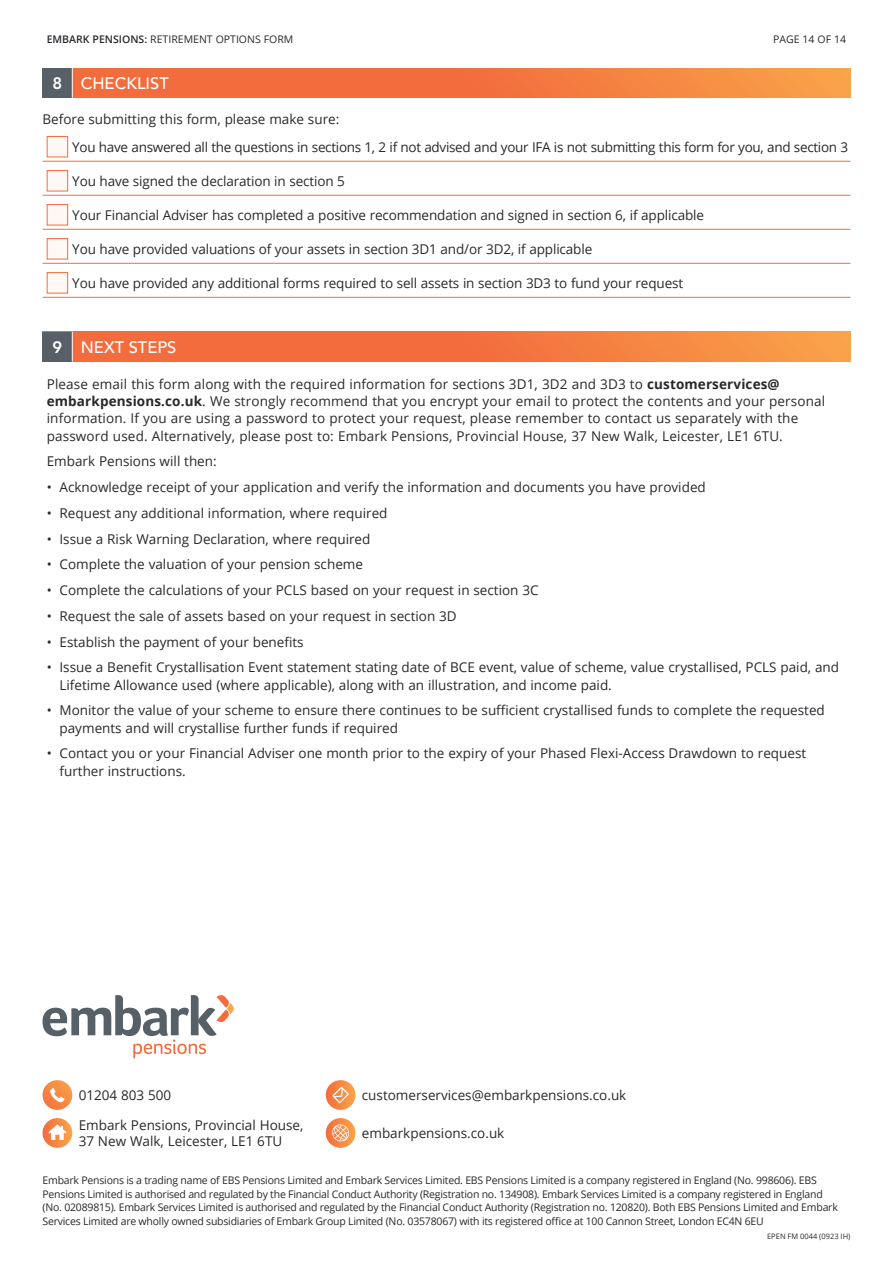
<style>
.page{position:relative;width:893px;height:1263px;background:#fff}
.page>*{position:absolute;margin:0;border:0;box-sizing:border-box;transform-origin:0 0}
.t1{font:500 16.5px "Avenir LT Std";color:#fff}
.t2{font:13.5px/17.2px "Open Sans";color:#27292c}
.t3{font:13.5px "Open Sans";letter-spacing:-.02em;color:#27292c}
.t4{font:10.5px/13.5px "Open Sans";letter-spacing:-.02em;color:#27292c}
.t5{font:10.5px "Open Sans";color:#27292c}
.t6{font:7.5px "Open Sans";color:#27292c}
.s1{font-weight:600}
.s2{font-weight:800}
.s3{font-weight:700}
</style>
<div class="page">
<div style="left:43px;top:68px;width:807px;height:30px;background:linear-gradient(to right,#f15c39,#f79546)"></div>
<div style="left:43px;top:68px;width:29px;height:30px;background:#576066"></div>
<hr style="left:72px;top:68px;width:1px;height:30px;background:#fff">
<div style="left:43px;top:332px;width:807px;height:29px;background:linear-gradient(to right,#f15c39,#f79546)"></div>
<div style="left:43px;top:332px;width:29px;height:29px;background:#576066"></div>
<svg style="left:72px;top:332px;width:1px;height:29px"></svg>
<hr style="left:43px;top:161px;width:807px;height:1px;background:#f36c3d">
<hr style="left:43px;top:195px;width:807px;height:1px;background:#f36c3d">
<hr style="left:43px;top:229px;width:807px;height:1px;background:#f36c3d">
<hr style="left:43px;top:263px;width:807px;height:1px;background:#f36c3d">
<hr style="left:43px;top:297px;width:807px;height:1px;background:#f36c3d">
<div style="left:47px;top:136px;width:21px;height:21px;background:#fff8f4;border:1px solid #f36c3d"></div>
<div style="left:47px;top:170px;width:21px;height:21px;background:#fff8f4;border:1px solid #f36c3d"></div>
<div style="left:47px;top:204px;width:21px;height:21px;background:#fff8f4;border:1px solid #f36c3d"></div>
<div style="left:47px;top:238px;width:21px;height:21px;background:#fff8f4;border:1px solid #f36c3d"></div>
<div style="left:47px;top:272px;width:21px;height:21px;background:#fff8f4;border:1px solid #f36c3d"></div>
<svg style="left:43px;top:995px;width:191px;height:63px"></svg>
<svg style="left:43px;top:1080px;width:29px;height:30px"></svg>
<svg style="left:50px;top:1088px;width:15px;height:14px"></svg>
<svg style="left:326px;top:1080px;width:29px;height:30px"></svg>
<svg style="left:332px;top:1087px;width:17px;height:16px"></svg>
<svg style="left:326px;top:1118px;width:29px;height:30px"></svg>
<svg style="left:331px;top:1123px;width:19px;height:19px"></svg>
<svg style="left:43px;top:1118px;width:29px;height:30px"></svg>
<svg style="left:48px;top:1124px;width:18px;height:16px"></svg>
<p class="t5" style="left:47px;top:32px;width:248px"><span class="s1">EMBARK PENSIONS:</span> RETIREMENT OPTIONS FORM</p>
<p class="t5" style="left:773px;top:32px;width:75px">PAGE 14 OF 14</p>
<p class="t1" style="left:53px;top:74px;width:118px"><span class="s2">8</span> CHECKLIST</p>
<p class="t2" style="left:43px;top:110px;width:298px">Before submitting this form, please make sure:</p>
<p class="t3" style="left:72px;top:138px;width:777px">You have answered all the questions in sections 1, 2 if not advised and your IFA is not submitting this form for you, and section 3</p>
<p class="t2" style="left:72px;top:172px;width:274px">You have signed the declaration in section 5</p>
<p class="t2" style="left:72px;top:206px;width:633px">Your Financial Adviser has completed a positive recommendation and signed in section 6, if applicable</p>
<p class="t2" style="left:72px;top:240px;width:521px">You have provided valuations of your assets in section 3D1 and/or 3D2, if applicable</p>
<p class="t2" style="left:72px;top:274px;width:612px">You have provided any additional forms required to sell assets in section 3D3 to fund your request</p>
<p class="t1" style="left:53px;top:338px;width:125px"><span class="s2">9</span> NEXT STEPS</p>
<p class="t2" style="left:47px;top:375px;width:780px">Please email this form along with the required information for sections 3D1, 3D2 and 3D3 to <span class="s3">customerservices@ embarkpensions.co.uk</span>. We strongly recommend that you encrypt your email to protect the contents and your personal information. If you are using a password to protect your request, please remember to contact us separately with the password used. Alternatively, please post to: Embark Pensions, Provincial House, 37 New Walk, Leicester, LE1 6TU.</p>
<p class="t2" style="left:47px;top:452px;width:171px">Embark Pensions will then:</p>
<p class="t2" style="left:47px;top:478px;width:661px">• Acknowledge receipt of your application and verify the information and documents you have provided</p>
<p class="t2" style="left:47px;top:504px;width:342px">• Request any additional information, where required</p>
<p class="t2" style="left:47px;top:530px;width:325px">• Issue a Risk Warning Declaration, where required</p>
<p class="t2" style="left:47px;top:555px;width:318px">• Complete the valuation of your pension scheme</p>
<p class="t2" style="left:47px;top:581px;width:493px">• Complete the calculations of your PCLS based on your request in section 3C</p>
<p class="t2" style="left:47px;top:607px;width:411px">• Request the sale of assets based on your request in section 3D</p>
<p class="t2" style="left:47px;top:633px;width:258px">• Establish the payment of your benefits</p>
<p class="t2" style="left:60px;top:658px;width:781px;text-indent:-13px">• Issue a Benefit Crystallisation Event statement stating date of BCE event, value of scheme, value crystallised, PCLS paid, and<br>Lifetime Allowance used (where applicable), along with an illustration, and income paid.</p>
<p class="t2" style="left:60px;top:701px;width:767px;text-indent:-13px">• Monitor the value of your scheme to ensure there continues to be sufficient crystallised funds to complete the requested payments and will crystallise further funds if required</p>
<p class="t2" style="left:60px;top:744px;width:748px;text-indent:-13px">• Contact you or your Financial Adviser one month prior to the expiry of your Phased Flexi-Access Drawdown to request further instructions.</p>
<p class="t2" style="left:79px;top:1086px;width:94px">01204 803 500</p>
<p class="t2" style="left:79px;top:1117px;width:226px;line-height:15.8px">Embark Pensions, Provincial House,<br>37 New Walk, Leicester, LE1 6TU</p>
<p class="t2" style="left:362px;top:1086px;width:266px">customerservices@embarkpensions.co.uk</p>
<p class="t2" style="left:362px;top:1124px;width:144px">embarkpensions.co.uk</p>
<p class="t4" style="left:43px;top:1173px;width:797px">Embark Pensions is a trading name of EBS Pensions Limited and Embark Services Limited. EBS Pensions Limited is a company registered in England (No. 998606). EBS Pensions Limited is authorised and regulated by the Financial Conduct Authority (Registration no. 134908). Embark Services Limited is a company registered in England (No. 02089815). Embark Services Limited is authorised and regulated by the Financial Conduct Authority (Registration no. 120820). Both EBS Pensions Limited and Embark Services Limited are wholly owned subsidiaries of Embark Group Limited (No. 03578067) with its registered office at 100 Cannon Street, London EC4N 6EU</p>
<p class="t6" style="left:767px;top:1231px;width:85px">EPEN FM 0044 (0923 IH)</p>
</div>
